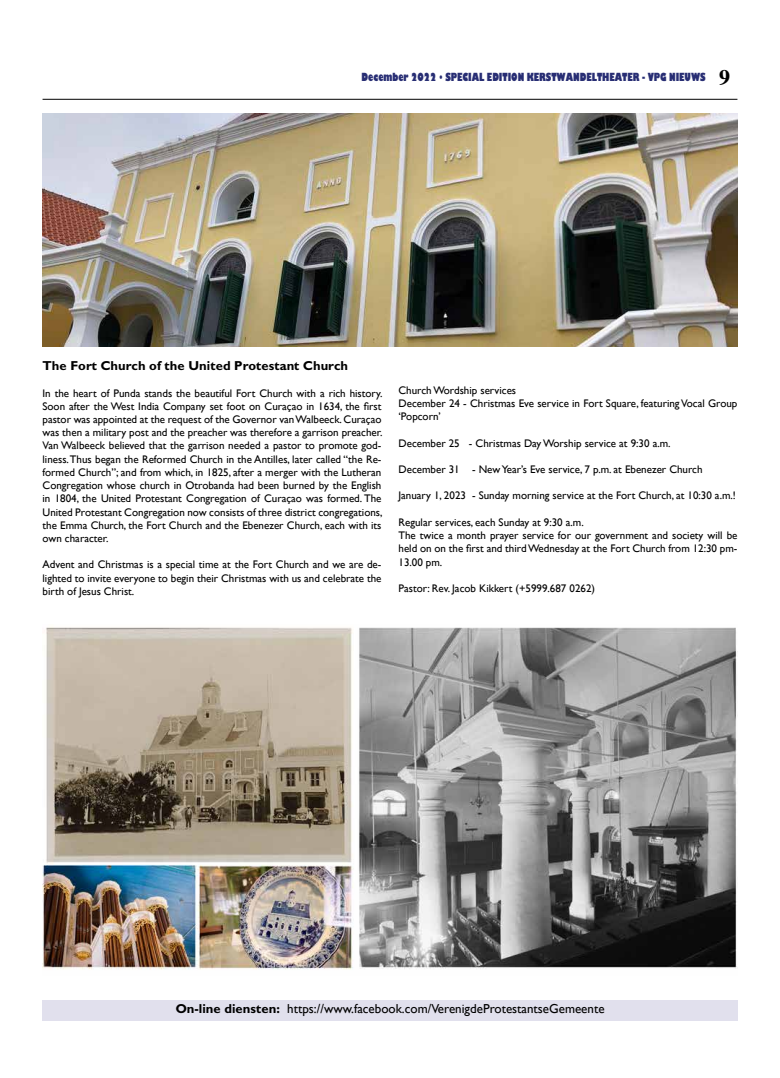
<style>
.page{position:relative;width:780px;height:1078px;background:#fff}
.page>*{position:absolute;margin:0;border:0;box-sizing:border-box;transform-origin:0 0}
.t1{font:13px "Gill Sans";color:#000}
.t2{font:700 13px "Gill Sans";color:#000}
.t3{font:11px/13.2px "Gill Sans";color:#000;text-align:justify}
.t4{font:11px "Gill Sans MT Ult Bd Cn";color:#282e74}
.s1{font-family:"Times";font-weight:700;font-size:22px;color:#000}
.s2{font-weight:700}
</style>
<div class="page">
<hr style="left:43px;top:99px;width:694px;height:1px;background:#000">
<div style="left:43px;top:999px;width:694px;height:21px;background:#e1e0ed"></div>
<img style="left:43px;top:113px;width:694px;height:233px">
<img style="left:43px;top:627px;width:694px;height:343px">
<p class="t4" style="left:361px;top:70px;width:370px">December 2022 • SPECIAL EDITION KERSTWANDELTHEATER - VPG NIEUWS <span class="s1">9</span></p>
<p class="t2" style="left:43px;top:357px;width:307px">The Fort Church of the United Protestant Church</p>
<p class="t3" style="left:43px;top:386px;width:341px">In the heart of Punda stands the beautiful Fort Church with a rich history.<br>Soon after the West India Company set foot on Curaçao in 1634, the first pastor was appointed at the request of the Governor van Walbeeck. Curaçao was then a military post and the preacher was therefore a garrison preacher.<br>Van Walbeeck believed that the garrison needed a pastor to promote god&shy;liness. Thus began the Reformed Church in the Antilles, later called “the Re&shy;formed Church”; and from which, in 1825, after a merger with the Lutheran Congregation whose church in Otrobanda had been burned by the English in 1804, the United Protestant Congregation of Curaçao was formed. The United Protestant Congregation now consists of three district congregations, the Emma Church, the Fort Church and the Ebenezer Church, each with its own character.</p>
<p class="t3" style="left:43px;top:558px;width:340px">Advent and Christmas is a special time at the Fort Church and we are de&shy;lighted to invite everyone to begin their Christmas with us and celebrate the birth of Jesus Christ.</p>
<p class="t3" style="left:398px;top:383px;width:340px;text-align:left">Church Wordship services<br>December 24 - Christmas Eve service in Fort Square, featuring Vocal Group ‘Popcorn’</p>
<p class="t3" style="left:398px;top:436px;width:274px">December 25 - Christmas Day Worship service at 9:30 a.m.</p>
<p class="t3" style="left:398px;top:463px;width:305px">December 31 - New Year’s Eve service, 7 p.m. at Ebenezer Church</p>
<p class="t3" style="left:398px;top:489px;width:339px">January 1, 2023 - Sunday morning service at the Fort Church, at 10:30 a.m.!</p>
<p class="t3" style="left:398px;top:515px;width:340px;text-align:left">Regular services, each Sunday at 9:30 a.m.<br>The twice a month prayer service for our government and society will be held on on the first and third Wednesday at the Fort Church from 12:30 pm-13.00 pm.</p>
<p class="t3" style="left:398px;top:581px;width:198px">Pastor: Rev. Jacob Kikkert (+5999.687 0262)</p>
<p class="t1" style="left:176px;top:1000px;width:430px"><span class="s2">On-line diensten:</span> https://www.facebook.com/VerenigdeProtestantseGemeente</p>
</div>
